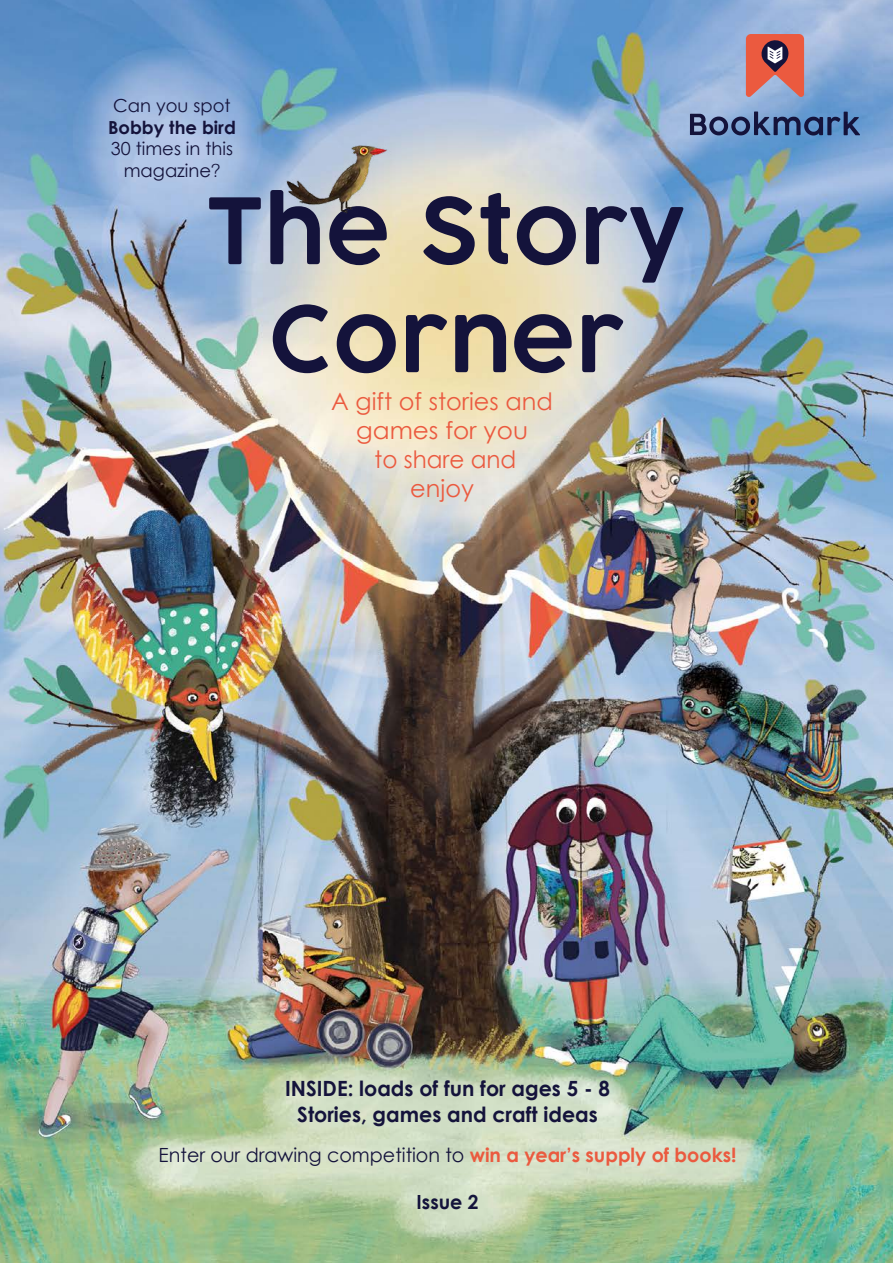
<style>
.page{position:relative;width:893px;height:1263px;background:#fff}
.page>*{position:absolute;margin:0;border:0;box-sizing:border-box;transform-origin:0 0}
.t1{font:600 90px/108px "COCOGOOSE";color:#14133b;text-align:center}
.t2{font:24px/28.8px "Century Gothic";color:#eb5a3f;text-align:center}
.t3{font:700 21px/25.5px "Century Gothic";color:#14133b;text-align:center}
.t4{font:19.5px "Century Gothic";color:#14133b}
.t5{font:700 19.5px "Century Gothic";color:#14133b}
.t6{font:18px/21.6px "Century Gothic";color:#14133b;text-align:center}
.t7{font:700 18px "Century Gothic";color:#14133b}
.s1{font-family:"Helvetica";font-weight:300}
.s2{font-weight:700;color:#eb5a3f}
</style>
<div class="page">
<img style="left:0;top:0;width:893px;height:1263px">
<svg style="left:690px;top:112px;width:170px;height:23px;background:#4e6996"></svg>
<svg style="left:746px;top:34px;width:58px;height:64px;background:#c46862"></svg>
<img style="left:283px;top:144px;width:108px;height:73px">
<p class="t6" style="left:113px;top:94px;width:119px">Can you spot</p>
<p class="t7" style="left:108px;top:113px;width:129px">Bobby the bird</p>
<p class="t6" style="left:111px;top:138px;width:124px">30 times in this magazine<span class="s1">?</span></p>
<h1 class="t1" style="left:206px;top:178px;width:483px">The Story<br>Corner</h1>
<p class="t2" style="left:331px;top:387px;width:223px">A gift of stories and games for you<br>to share and<br>enjoy</p>
<p class="t3" style="left:285px;top:1075px;width:326px">INSIDE: loads of fun for ages 5 - 8<br>Stories, games and craft ideas</p>
<p class="t4" style="left:159px;top:1141px;width:579px">Enter our drawing competition to <span class="s2">win a year’s supply of books!</span></p>
<p class="t5" style="left:417px;top:1187px;width:63px">Issue 2</p>
</div>
